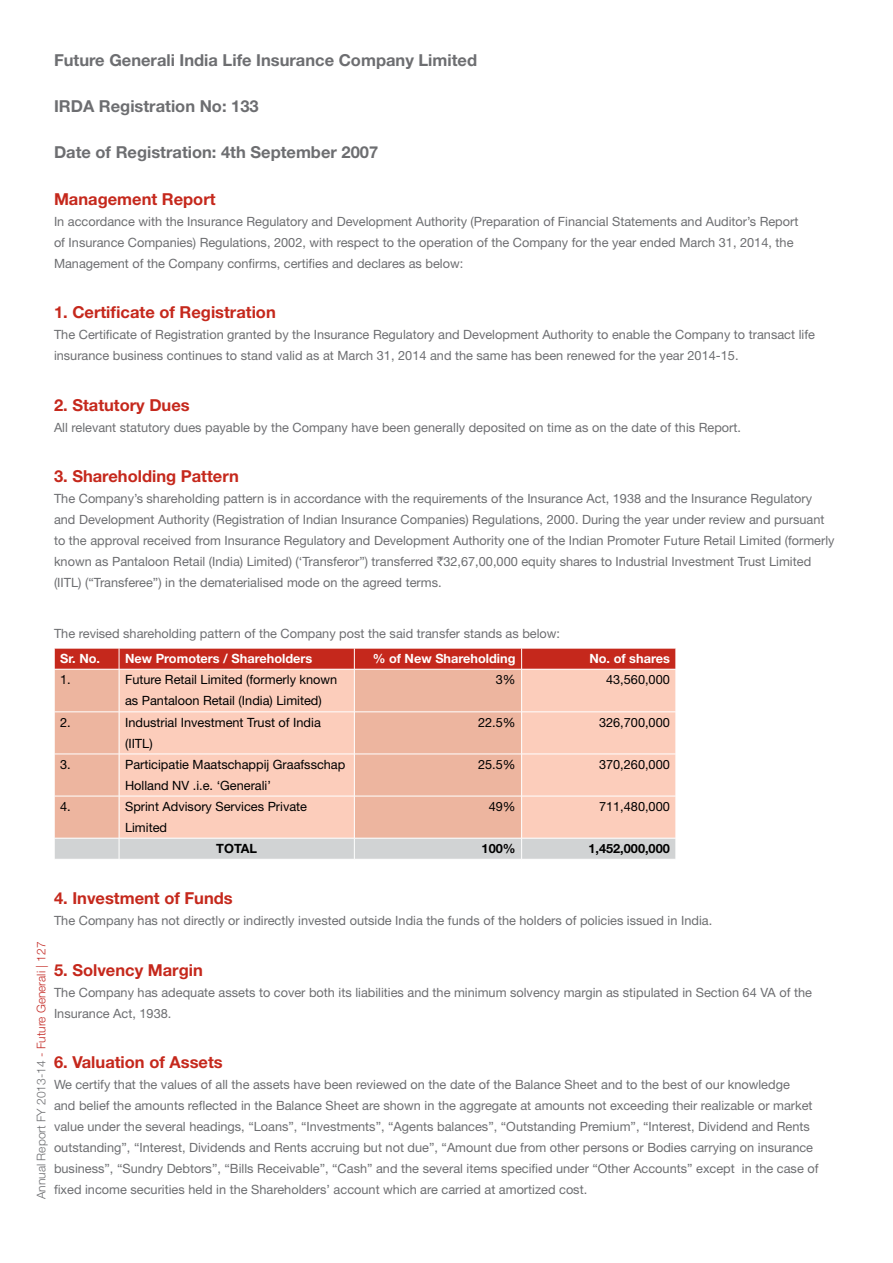
<style>
.page{position:relative;width:893px;height:1263px;background:#fff}
.page>*{position:absolute;margin:0;border:0;box-sizing:border-box;transform-origin:0 0}
.t1{font:700 16.5px "Helvetica Neue LT Std";color:#c5281c}
.t2{font:700 16.5px "Helvetica Neue LT Std";color:#6d6e71}
.t3{font:12.75px/21px "Helvetica Neue LT Std";color:#6d6e71}
.t4{font:12.75px/21px "Helvetica Neue LT Std";color:#000}
.t5{font:700 12.75px "Helvetica Neue LT Std";color:#fff}
.t6{font:700 12.75px "Helvetica Neue LT Std";color:#000}
.t7{font:300 12px "Helvetica Neue LT Std";color:#6d6e71}
.s1{font-family:"Rupee Foradian"}
.s2{color:#c42d28}
</style>
<div class="page">
<div style="left:55px;top:670px;width:64px;height:168px;background:#edb59f"></div>
<svg style="left:120px;top:670px;width:556px;height:168px;background:#f7c6b3"></svg>
<svg style="left:54px;top:648px;width:622px;height:21px;background:#c73327"></svg>
<hr style="left:354px;top:669px;width:1px;height:43px;background:#fff">
<hr style="left:521px;top:669px;width:1px;height:43px;background:#fff">
<hr style="left:54px;top:712px;width:65px;height:1px;background:#fff">
<hr style="left:119px;top:712px;width:235px;height:1px;background:#fff">
<hr style="left:354px;top:712px;width:168px;height:1px;background:#fff">
<hr style="left:354px;top:712px;width:1px;height:42px;background:#fff">
<hr style="left:522px;top:712px;width:154px;height:1px;background:#fff">
<hr style="left:521px;top:712px;width:1px;height:42px;background:#fff">
<hr style="left:54px;top:754px;width:65px;height:1px;background:#fff">
<hr style="left:119px;top:754px;width:235px;height:1px;background:#fff">
<hr style="left:354px;top:754px;width:168px;height:1px;background:#fff">
<hr style="left:354px;top:754px;width:1px;height:42px;background:#fff">
<hr style="left:522px;top:754px;width:154px;height:1px;background:#fff">
<hr style="left:521px;top:754px;width:1px;height:42px;background:#fff">
<hr style="left:54px;top:796px;width:65px;height:1px;background:#fff">
<hr style="left:119px;top:796px;width:235px;height:1px;background:#fff">
<hr style="left:354px;top:796px;width:168px;height:1px;background:#fff">
<hr style="left:354px;top:796px;width:1px;height:42px;background:#fff">
<hr style="left:522px;top:796px;width:154px;height:1px;background:#fff">
<hr style="left:521px;top:796px;width:1px;height:42px;background:#fff">
<svg style="left:55px;top:838px;width:621px;height:21px;background:#d3d4d5"></svg>
<p class="t2" style="left:54px;top:50px;width:425px">Future Generali India Life Insurance Company Limited</p>
<p class="t2" style="left:54px;top:96px;width:206px">IRDA Registration No: 133</p>
<p class="t2" style="left:54px;top:142px;width:326px">Date of Registration: 4th September 2007</p>
<p class="t1" style="left:54px;top:188px;width:163px">Management Report</p>
<p class="t3" style="left:54px;top:210px;width:746px">In accordance with the Insurance Regulatory and Development Authority (Preparation of Financial Statements and Auditor’s Report of Insurance Companies) Regulations, 2002, with respect to the operation of the Company for the year ended March 31, 2014, the<br>Management of the Company confirms, certifies and declares as below:</p>
<p class="t1" style="left:54px;top:302px;width:223px">1. Certificate of Registration</p>
<p class="t3" style="left:54px;top:324px;width:762px">The Certificate of Registration granted by the Insurance Regulatory and Development Authority to enable the Company to transact life insurance business continues to stand valid as at March 31, 2014 and the same has been renewed for the year 2014-15.</p>
<p class="t1" style="left:54px;top:394px;width:137px">2. Statutory Dues</p>
<p class="t3" style="left:54px;top:416px;width:689px">All relevant statutory dues payable by the Company have been generally deposited on time as on the date of this Report.</p>
<p class="t1" style="left:54px;top:466px;width:186px">3. Shareholding Pattern</p>
<p class="t3" style="left:54px;top:488px;width:782px">The Company’s shareholding pattern is in accordance with the requirements of the Insurance Act, 1938 and the Insurance Regulatory and Development Authority (Registration of Indian Insurance Companies) Regulations, 2000. During the year under review and pursuant to the approval received from Insurance Regulatory and Development Authority one of the Indian Promoter Future Retail Limited (formerly known as Pantaloon Retail (India) Limited) (‘Transferor”) transferred <span class="s1">`</span>32,67,00,000 equity shares to Industrial Investment Trust Limited (IITL) (“Transferee”) in the dematerialised mode on the agreed terms.</p>
<p class="t3" style="left:54px;top:622px;width:508px">The revised shareholding pattern of the Company post the said transfer stands as below:</p>
<p class="t5" style="left:60px;top:651px;width:41px">Sr. No.</p>
<p class="t5" style="left:125px;top:651px;width:189px">New Promoters / Shareholders</p>
<p class="t5" style="left:373px;top:651px;width:144px">% of New Shareholding</p>
<p class="t5" style="left:589px;top:651px;width:82px">No. of shares</p>
<p class="t4" style="left:60px;top:669px;width:12px">1.</p>
<p class="t4" style="left:125px;top:669px;width:214px">Future Retail Limited (formerly known as Pantaloon Retail (India) Limited)</p>
<p class="t4" style="left:496px;top:669px;width:21px">3%</p>
<p class="t4" style="left:606px;top:669px;width:65px">43,560,000</p>
<p class="t4" style="left:60px;top:712px;width:12px">2.</p>
<p class="t4" style="left:125px;top:712px;width:197px">Industrial Investment Trust of India (IITL)</p>
<p class="t4" style="left:478px;top:712px;width:39px">22.5%</p>
<p class="t4" style="left:599px;top:712px;width:72px">326,700,000</p>
<p class="t4" style="left:60px;top:754px;width:12px">3.</p>
<p class="t4" style="left:125px;top:754px;width:222px">Participatie Maatschappij Graafsschap<br>Holland NV .i.e. ‘Generali’</p>
<p class="t4" style="left:478px;top:754px;width:39px">25.5%</p>
<p class="t4" style="left:599px;top:754px;width:72px">370,260,000</p>
<p class="t4" style="left:60px;top:796px;width:12px">4.</p>
<p class="t4" style="left:125px;top:796px;width:184px">Sprint Advisory Services Private<br>Limited</p>
<p class="t4" style="left:489px;top:796px;width:28px">49%</p>
<p class="t4" style="left:599px;top:796px;width:72px">711,480,000</p>
<p class="t6" style="left:216px;top:841px;width:42px">TOTAL</p>
<p class="t6" style="left:482px;top:841px;width:36px">100%</p>
<p class="t6" style="left:588px;top:841px;width:83px">1,452,000,000</p>
<p class="t1" style="left:54px;top:888px;width:180px">4. Investment of Funds</p>
<p class="t3" style="left:54px;top:910px;width:660px">The Company has not directly or indirectly invested outside India the funds of the holders of policies issued in India.</p>
<p class="t1" style="left:54px;top:959px;width:150px">5. Solvency Margin</p>
<p class="t3" style="left:54px;top:981px;width:759px">The Company has adequate assets to cover both its liabilities and the minimum solvency margin as stipulated in Section 64 VA of the<br>Insurance Act, 1938.</p>
<p class="t1" style="left:54px;top:1052px;width:170px">6. Valuation of Assets</p>
<p class="t3" style="left:54px;top:1074px;width:766px">We certify that the values of all the assets have been reviewed on the date of the Balance Sheet and to the best of our knowledge<br>and belief the amounts reflected in the Balance Sheet are shown in the aggregate at amounts not exceeding their realizable or market value under the several headings, “Loans”, “Investments”, “Agents balances”, “Outstanding Premium”, “Interest, Dividend and Rents outstanding”, “Interest, Dividends and Rents accruing but not due”, “Amount due from other persons or Bodies carrying on insurance business”, “Sundry Debtors”, “Bills Receivable”, “Cash” and the several items specified under “Other Accounts” except in the case of fixed income securities held in the Shareholders’ account which are carried at amortized cost.</p>
<p class="t7" style="left:34px;top:1199px;width:259px;rotate:-90deg">Annual Report FY 2013-14 <span class="s2">- Future Generali | 127</span></p>
</div>
